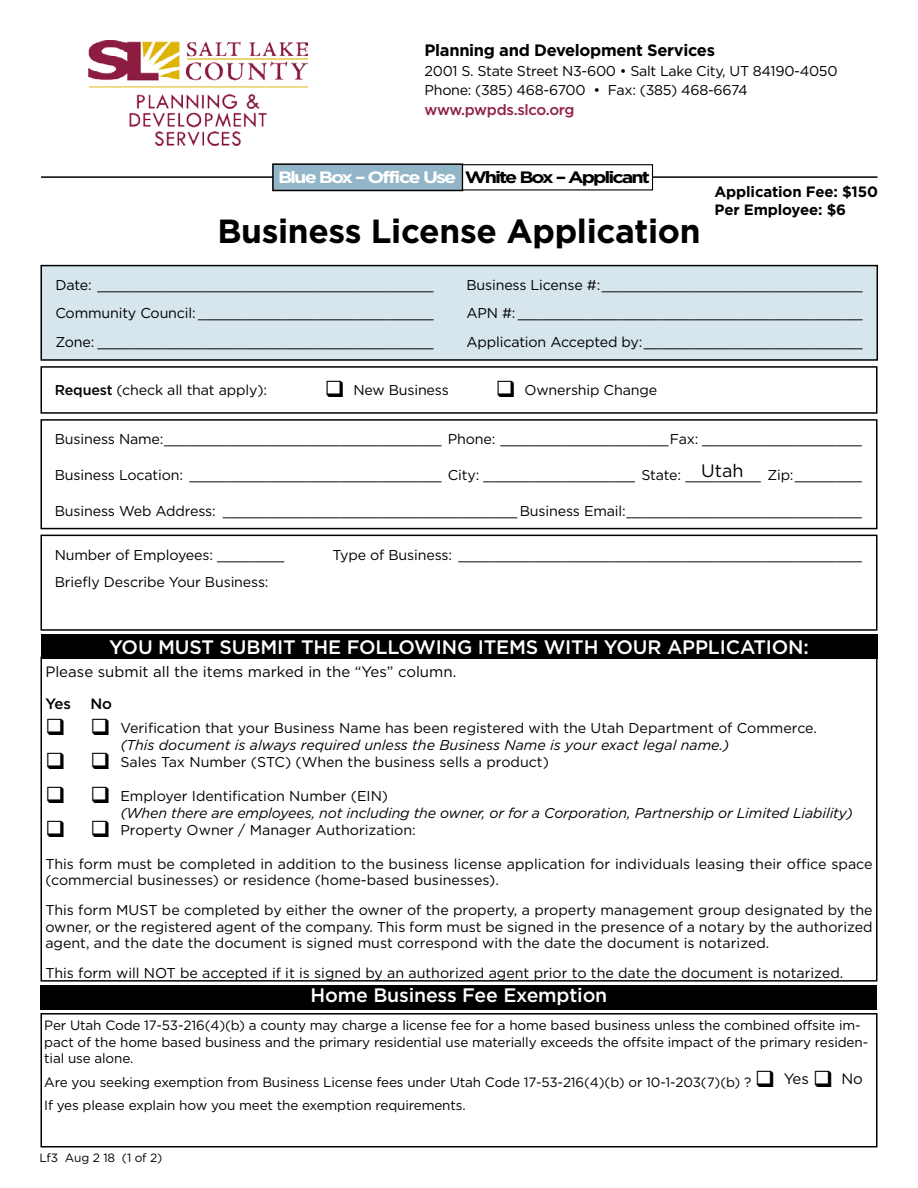
<style>
.page{position:relative;width:918px;height:1188px;background:#fff}
.page>*{position:absolute;margin:0;border:0;box-sizing:border-box;transform-origin:0 0}
.t1{font:700 33.45px "Gotham";letter-spacing:-.01em;color:#000}
.t2{font:500 19.5px "Gotham";letter-spacing:-.01em;color:#fff}
.t3{font:18px "Gotham";color:#000}
.t4{font:700 16.5px "Gotham";letter-spacing:-.02em;color:#000}
.t5{font:700 16.5px "Gotham";letter-spacing:-.1em;color:#000;scale:1.2 1}
.t6{font:700 16.5px "Gotham";letter-spacing:-.1em;color:#fff;scale:1.2 1}
.t7{font:15px "Gotham";color:#000}
.t8{font:700 15px/18px "Gotham";letter-spacing:-.01em;color:#000}
.t9{font:500 15px "Gotham";letter-spacing:-.02em;color:#8f2044}
.t10{font:500 15px "Gotham";color:#000}
.t11{font:14.25px/16.5px "Gotham";letter-spacing:-.005em;color:#000}
.t12{font:italic 14.25px/17.1px "Gotham";letter-spacing:-.01em;color:#000}
.t13{font:13.5px/16.5px "Gotham";letter-spacing:-.01em;color:#000}
.t14{font:12px "Gotham";letter-spacing:-.01em;color:#000}
.s1{font-weight:500}
.s2{font-style:italic}
.s3{font-style:normal}
</style>
<div class="page">
<div style="left:41px;top:634px;width:837px;height:24px;background:#000"></div>
<hr style="left:41px;top:176px;width:837px;height:2px;background:#000">
<img style="left:88px;top:41px;width:220px;height:105px">
<div style="left:273px;top:164px;width:190px;height:26px;background:#92b6c7"></div>
<div style="left:272px;top:163px;width:191px;height:28px;border:2px solid #000"></div>
<div style="left:41px;top:266px;width:836px;height:94px;background:#d7e5ec"></div>
<div style="left:40px;top:265px;width:838px;height:96px;border:2px solid #000"></div>
<div style="left:463px;top:165px;width:189px;height:25px;background:#fff"></div>
<div style="left:462px;top:164px;width:191px;height:26px;border:1px solid #000"></div>
<div style="left:40px;top:366px;width:838px;height:48px;border:2px solid #000"></div>
<div style="left:40px;top:419px;width:838px;height:110px;border:2px solid #000"></div>
<div style="left:40px;top:535px;width:838px;height:96px;border:2px solid #000"></div>
<div style="left:40px;top:1013px;width:838px;height:135px;border:2px solid #000"></div>
<div style="left:40px;top:985px;width:838px;height:24px;background:#000"></div>
<div style="left:40px;top:657px;width:838px;height:325px;border:2px solid #000"></div>
<p class="t4" style="left:425px;top:39px;width:292px">Planning and Development Services</p>
<p class="t11" style="left:425px;top:61px;width:414px;line-height:19.5px">2001 S. State Street N3-600 • Salt Lake City, UT 84190-4050<br>Phone: (385) 468-6700 • Fax: (385) 468-6674</p>
<p class="t9" style="left:425px;top:100px;width:152px">www.pwpds.slco.org</p>
<p class="t6" style="left:278px;top:166px;width:150px">Blue Box – Office Use</p>
<h1 class="t1" style="left:217px;top:209px;width:485px">Business License Application</h1>
<p class="t5" style="left:465px;top:166px;width:156px">White Box – Applicant</p>
<p class="t8" style="left:715px;top:183px;width:165px">Application Fee: $150<br>Per Employee: $6</p>
<p class="t11" style="left:55px;top:276px;width:380px">Date: ________________________________________</p>
<p class="t11" style="left:466px;top:276px;width:398px">Business License #:_______________________________</p>
<p class="t11" style="left:55px;top:305px;width:380px">Community Council: ____________________________</p>
<p class="t11" style="left:466px;top:305px;width:398px">APN #: _________________________________________</p>
<p class="t11" style="left:55px;top:333px;width:380px">Zone: ________________________________________</p>
<p class="t11" style="left:466px;top:333px;width:398px">Application Accepted by:__________________________</p>
<p class="t11" style="left:55px;top:381px;width:214px"><span class="s1">Request</span> (check all that apply):</p>
<p class="t11" style="left:325px;top:381px;width:126px">❑ New Business</p>
<p class="t11" style="left:496px;top:381px;width:163px">❑ Ownership Change</p>
<p class="t11" style="left:55px;top:431px;width:809px">Business Name:_________________________________ Phone: ____________________Fax: ___________________</p>
<p class="t11" style="left:55px;top:467px;width:809px">Business Location: ______________________________ City: __________________ State: _________ Zip:________</p>
<p class="t11" style="left:55px;top:503px;width:809px">Business Web Address: ___________________________________ Business Email:____________________________</p>
<p class="t3" style="left:701px;top:459px;width:44px">Utah</p>
<p class="t11" style="left:55px;top:546px;width:231px">Number of Employees: ________</p>
<p class="t11" style="left:332px;top:546px;width:531px">Type of Business: ________________________________________________</p>
<p class="t11" style="left:55px;top:573px;width:215px">Briefly Describe Your Business:</p>
<h2 class="t2" style="left:109px;top:634px;width:701px">YOU MUST SUBMIT THE FOLLOWING ITEMS WITH YOUR APPLICATION:</h2>
<p class="t7" style="left:45px;top:662px;width:413px">Please submit all the items marked in the “Yes” column.</p>
<p class="t10" style="left:45px;top:694px;width:27px">Yes</p>
<p class="t10" style="left:90px;top:694px;width:23px">No</p>
<p class="t11" style="left:120px;top:719px;width:698px;line-height:17.1px;text-indent:-75px">❑ ❑ Verification that your Business Name has been registered with the Utah Department of Commerce. <span class="s2">(This document is always required unless the Business Name is your exact legal name.)</span></p>
<p class="t11" style="left:45px;top:753px;width:505px">❑ ❑ Sales Tax Number (STC) (When the business sells a product)</p>
<p class="t12" style="left:120px;top:787px;width:734px;text-indent:-75px">❑ ❑ <span class="s3">Employer Identification Number (EIN)<br></span>(When there are employees, not including the owner, or for a Corporation, Partnership or Limited Liability)</p>
<p class="t11" style="left:45px;top:822px;width:372px">❑ ❑ Property Owner / Manager Authorization:</p>
<p class="t11" style="left:45px;top:855px;width:829px">This form must be completed in addition to the business license application for individuals leasing their office space (commercial businesses) or residence (home-based businesses).</p>
<p class="t11" style="left:45px;top:902px;width:829px;text-align:justify">This form MUST be completed by either the owner of the property, a property management group designated by the owner, or the registered agent of the company. This form must be signed in the presence of a notary by the authorized agent, and the date the document is signed must correspond with the date the document is notarized.</p>
<p class="t11" style="left:45px;top:965px;width:800px">This form will NOT be accepted if it is signed by an authorized agent prior to the date the document is notarized.</p>
<h2 class="t2" style="left:311px;top:982px;width:298px">Home Business Fee Exemption</h2>
<p class="t13" style="left:44px;top:1017px;width:825px">Per Utah Code 17-53-216(4)(b) a county may charge a license fee for a home based business unless the combined offsite im&shy;pact of the home based business and the primary residential use materially exceeds the offsite impact of the primary residen&shy;tial use alone.</p>
<p class="t13" style="left:44px;top:1070px;width:820px;line-height:23.2px">Are you seeking exemption from Business License fees under Utah Code 17-53-216(4)(b) or 10-1-203(7)(b) ? ❑ <sup>Yes</sup> ❑ <sup>No<br></sup>If yes please explain how you meet the exemption requirements.</p>
<p class="t14" style="left:39px;top:1150px;width:124px">Lf3 Aug 2 18 (1 of 2)</p>
</div>
